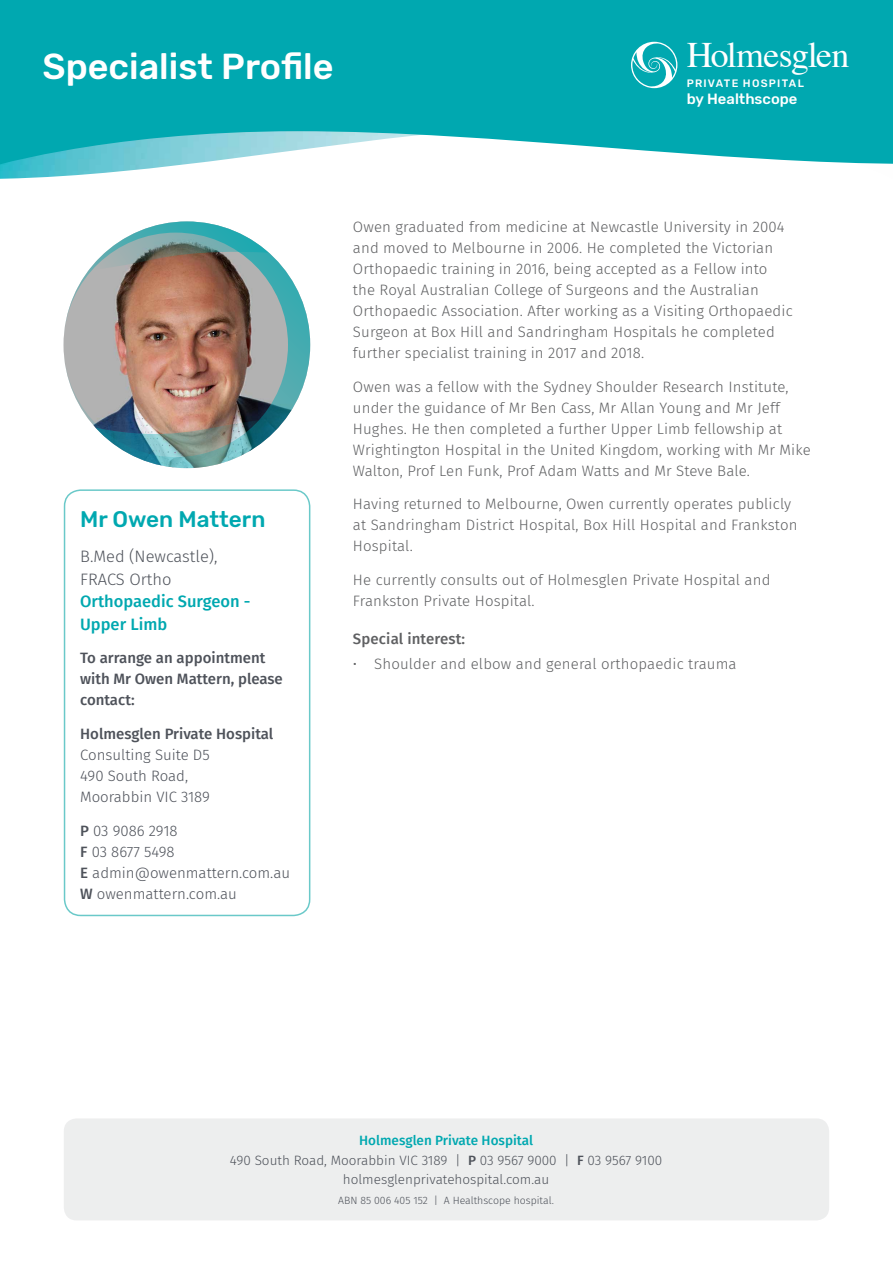
<style>
.page{position:relative;width:893px;height:1263px;background:#fff}
.page>*{position:absolute;margin:0;border:0;box-sizing:border-box;transform-origin:0 0}
.t1{font:500 36px "Rubik";color:#fff}
.t2{font:35.85px "Times";letter-spacing:-.035em;color:#fff}
.t3{font:500 22.5px "Rubik";color:#00a8b0}
.t4{font:500 16.5px/22.5px "Fira Sans";color:#00a8b0}
.t5{font:300 16.5px/22.5px "Fira Sans";color:#4e525a}
.t6{font:300 15px/21px "Fira Sans";letter-spacing:.01em;color:#5f6062}
.t7{font:300 15px/21px "Fira Sans";color:#4e525a}
.t8{font:500 15px/21px "Fira Sans";color:#4e525a}
.t9{font:500 15px "Fira Sans";letter-spacing:.01em;color:#5f6062}
.t10{font:500 14.85px "Rubik";color:#fff}
.t11{font:300 13.5px/19.5px "Fira Sans";color:#4e525a;text-align:center}
.t12{font:500 10.8px "Rubik";letter-spacing:.115em;color:#fff}
.t13{font:300 10.5px "Fira Sans";color:#4e525a}
.s1{font-weight:500}
.s2{font-weight:500;color:#00a8b0}
</style>
<div class="page">
<img style="left:0;top:170px;width:133px;height:9px">
<svg style="left:0;top:0;width:893px;height:170px;background:#1eb2b9"></svg>
<div style="left:64px;top:489px;width:246px;height:427px;border:2px solid #6ac9c9;border-radius:16px"></div>
<div style="left:64px;top:1118px;width:765px;height:102px;background:#edeeee;border-radius:13px"></div>
<svg style="left:631px;top:42px;width:46px;height:46px"></svg>
<img style="left:64px;top:253px;width:246px;height:174px">
<svg style="left:88px;top:221px;width:181px;height:50px"></svg>
<img style="left:95px;top:417px;width:192px;height:51px">
<h1 class="t1" style="left:43px;top:46px;width:293px">Specialist Profile</h1>
<h2 class="t2" style="left:687px;top:22px;width:164px">Holmesglen</h2>
<p class="t12" style="left:687px;top:77px;width:119px">PRIVATE HOSPITAL</p>
<p class="t10" style="left:687px;top:90px;width:112px">by Healthscope</p>
<h3 class="t3" style="left:80px;top:506px;width:187px">Mr Owen Mattern</h3>
<p class="t5" style="left:80px;top:545px;width:139px">B.Med (Newcastle),<br>FRACS Ortho</p>
<p class="t4" style="left:80px;top:589px;width:172px">Orthopaedic Surgeon -<br>Upper Limb</p>
<p class="t8" style="left:80px;top:647px;width:204px">To arrange an appointment with Mr Owen Mattern, please contact:</p>
<p class="t8" style="left:80px;top:723px;width:195px">Holmesglen Private Hospital</p>
<p class="t7" style="left:80px;top:744px;width:131px">Consulting Suite D5<br>490 South Road,<br>Moorabbin VIC 3189</p>
<p class="t7" style="left:80px;top:820px;width:211px"><span class="s1">P</span> 03 9086 2918<br><span class="s1">F</span> 03 8677 5498<br><span class="s1">E</span> admin@owenmattern.com.au<br><span class="s1">W</span> owenmattern.com.au</p>
<p class="t6" style="left:353px;top:216px;width:441px">Owen graduated from medicine at Newcastle University in 2004 and moved to Melbourne in 2006. He completed the Victorian Orthopaedic training in 2016, being accepted as a Fellow into the Royal Australian College of Surgeons and the Australian Orthopaedic Association. After working as a Visiting Orthopaedic Surgeon at Box Hill and Sandringham Hospitals he completed further specialist training in 2017 and 2018.</p>
<p class="t6" style="left:353px;top:376px;width:459px">Owen was a fellow with the Sydney Shoulder Research Institute, under the guidance of Mr Ben Cass, Mr Allan Young and Mr Jeff Hughes. He then completed a further Upper Limb fellowship at Wrightington Hospital in the United Kingdom, working with Mr Mike Walton, Prof Len Funk, Prof Adam Watts and Mr Steve Bale.</p>
<p class="t6" style="left:353px;top:493px;width:446px">Having returned to Melbourne, Owen currently operates publicly at Sandringham District Hospital, Box Hill Hospital and Frankston<br>Hospital.</p>
<p class="t6" style="left:353px;top:569px;width:419px">He currently consults out of Holmesglen Private Hospital and<br>Frankston Private Hospital.</p>
<p class="t9" style="left:353px;top:627px;width:114px">Special interest:</p>
<p class="t6" style="left:353px;top:653px;width:385px">• Shoulder and elbow and general orthopaedic trauma</p>
<p class="t11" style="left:230px;top:1131px;width:434px"><span class="s2">Holmesglen Private Hospital<br></span>490 South Road, Moorabbin VIC 3189 | <span class="s1">P</span> 03 9567 9000 | <span class="s1">F</span> 03 9567 9100 holmesglenprivatehospital.com.au</p>
<p class="t13" style="left:338px;top:1192px;width:217px">ABN 85 006 405 152 | A Healthscope hospital.</p>
</div>
